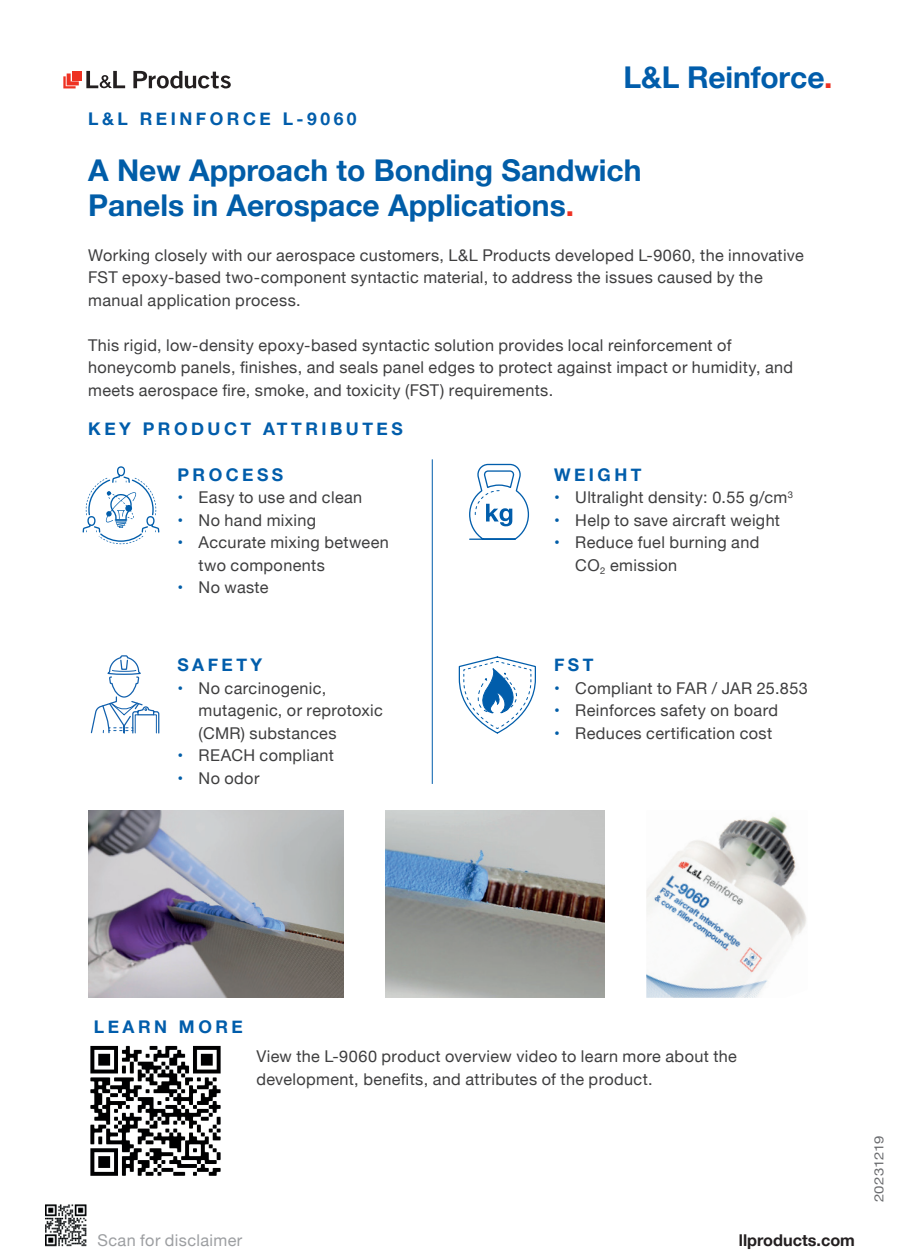
<style>
.page{position:relative;width:900px;height:1260px;background:#fff}
.page>*{position:absolute;margin:0;border:0;box-sizing:border-box;transform-origin:0 0}
.t1{font:700 30px/35px "Helvetica Neue";color:#015da8}
.t2{font:700 30px "Helvetica Neue";letter-spacing:-.005em;color:#015dab}
.t3{font:700 17.5px "Helvetica Neue";letter-spacing:.2em;color:#015dab}
.t4{font:16.25px/22.5px "Helvetica Neue";letter-spacing:.02em;color:#3e3e3f}
.t5{font:16.25px "Helvetica Neue";letter-spacing:.025em;color:#9d9fa2}
.t6{font:700 16.25px "Helvetica Neue";color:#231f20}
.t7{font:12.75px "Helvetica Neue";letter-spacing:-.005em;color:#6c6d70;scale:1.17 1}
.s1{color:#ee3122}
.s2{color:#015da8}
</style>
<div class="page">
<svg style="left:469px;top:463px;width:61px;height:77px"></svg>
<img style="left:91px;top:1045px;width:130px;height:131px">
<img style="left:646px;top:816px;width:161px;height:182px">
<img style="left:88px;top:810px;width:255px;height:188px">
<img style="left:385px;top:810px;width:219px;height:188px">
<svg style="left:458px;top:656px;width:78px;height:78px"></svg>
<hr style="left:432px;top:459px;width:1px;height:325px;background:#015dab">
<svg style="left:90px;top:655px;width:70px;height:79px"></svg>
<svg style="left:83px;top:466px;width:76px;height:78px"></svg>
<svg style="left:133px;top:71px;width:98px;height:17px"></svg>
<svg style="left:86px;top:71px;width:39px;height:17px"></svg>
<div style="left:72px;top:71px;width:10px;height:9px;background:#ee3122"></div>
<svg style="left:63px;top:74px;width:16px;height:14px"></svg>
<img style="left:45px;top:1204px;width:42px;height:43px">
<h1 class="t2" style="left:623px;top:54px;width:211px">L&amp;L Reinforce<span class="s1">.</span></h1>
<p class="t3" style="left:88px;top:105px;width:270px">L&amp;L REINFORCE L-9060</p>
<h1 class="t1" style="left:88px;top:153px;width:555px">A New Approach to Bonding Sandwich<br>Panels in Aerospace Applications<span class="s1">.</span></h1>
<p class="t4" style="left:88px;top:244px;width:717px">Working closely with our aerospace customers, L&amp;L Products developed L-9060, the innovative<br>FST epoxy-based two-component syntactic material, to address the issues caused by the manual application process.</p>
<p class="t4" style="left:88px;top:334px;width:707px">This rigid, low-density epoxy-based syntactic solution provides local reinforcement of honeycomb panels, finishes, and seals panel edges to protect against impact or humidity, and meets aerospace fire, smoke, and toxicity (FST) requirements.</p>
<p class="t3" style="left:88px;top:416px;width:316px">KEY PRODUCT ATTRIBUTES</p>
<p class="t3" style="left:177px;top:461px;width:107px">PROCESS</p>
<p class="t4" style="left:177px;top:487px;width:186px"><span class="s2">•</span> Easy to use and clean</p>
<p class="t4" style="left:177px;top:510px;width:140px"><span class="s2">•</span> No hand mixing</p>
<p class="t4" style="left:199px;top:532px;width:192px;text-indent:-21px"><span class="s2">•</span> Accurate mixing between two components</p>
<p class="t4" style="left:177px;top:577px;width:93px"><span class="s2">•</span> No waste</p>
<p class="t3" style="left:177px;top:651px;width:86px">SAFETY</p>
<p class="t4" style="left:199px;top:678px;width:186px;text-indent:-21px"><span class="s2">•</span> No carcinogenic, mutagenic, or reprotoxic (CMR) substances</p>
<p class="t4" style="left:177px;top:745px;width:158px"><span class="s2">•</span> REACH compliant</p>
<p class="t4" style="left:177px;top:768px;width:84px"><span class="s2">•</span> No odor</p>
<p class="t3" style="left:554px;top:461px;width:89px">WEIGHT</p>
<p class="t4" style="left:554px;top:487px;width:240px"><span class="s2">•</span> Ultralight density: 0.55 g/cm<sup>3</sup></p>
<p class="t4" style="left:554px;top:510px;width:228px"><span class="s2">•</span> Help to save aircraft weight</p>
<p class="t4" style="left:575px;top:532px;width:186px;text-indent:-21px"><span class="s2">•</span> Reduce fuel burning and<br>CO<sub>2</sub> emission</p>
<p class="t3" style="left:554px;top:651px;width:41px">FST</p>
<p class="t4" style="left:554px;top:678px;width:255px"><span class="s2">•</span> Compliant to FAR / JAR 25.853</p>
<p class="t4" style="left:554px;top:700px;width:226px"><span class="s2">•</span> Reinforces safety on board</p>
<p class="t4" style="left:554px;top:723px;width:220px"><span class="s2">•</span> Reduces certification cost</p>
<p class="t3" style="left:94px;top:1013px;width:151px">LEARN MORE</p>
<p class="t4" style="left:256px;top:1046px;width:482px">View the L-9060 product overview video to learn more about the development, benefits, and attributes of the product.</p>
<p class="t5" style="left:98px;top:1228px;width:146px">Scan for disclaimer</p>
<p class="t6" style="left:739px;top:1227px;width:118px">llproducts.com</p>
<p class="t7" style="left:870px;top:1202px;width:58px;rotate:-90deg">20231219</p>
</div>
